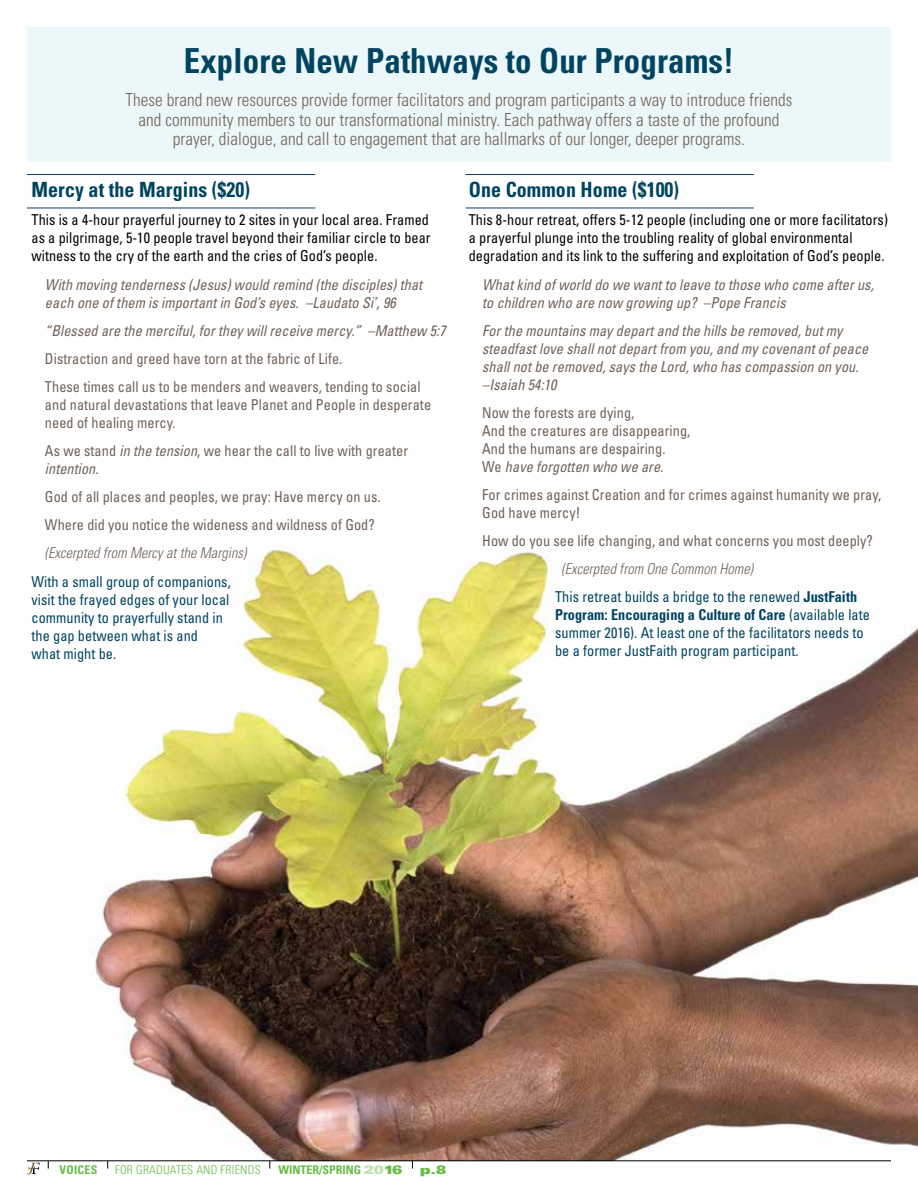
<style>
.page{position:relative;width:918px;height:1188px;background:#fff}
.page>*{position:absolute;margin:0;border:0;box-sizing:border-box;transform-origin:0 0}
.t1{font:700 condensed 34.5px "Univers";letter-spacing:.005em;color:#004461;scale:.95 1}
.t2{font:700 condensed 21px "Univers";letter-spacing:.005em;color:#004461;scale:.95 1}
.t3{font:300 condensed 18px/19.5px "Univers";letter-spacing:.005em;color:#706259;text-align:center;scale:.95 1}
.t4{font:condensed 15px/18px "Univers";letter-spacing:.005em;color:#706259;scale:.95 1}
.t5{font:italic condensed 15px/18px "Univers";letter-spacing:.005em;color:#706259;scale:.95 1}
.t6{font:condensed 15px/18px "Univers";letter-spacing:.005em;color:#000;text-align:justify;scale:.95 1}
.t7{font:condensed 15px/18px "Univers";letter-spacing:.005em;color:#004461;scale:.95 1}
.t8{font:italic 300 condensed 15px "Univers";letter-spacing:.005em;color:#706259;scale:.95 1}
.t9{font:700 condensed 12px "Univers";color:#68bd49}
.t10{font:300 condensed 12px "Univers";letter-spacing:.02em;color:#68bd49}
.t11{font:900 expanded 12px "Univers";color:#68bd49}
.s1{font-style:italic}
.s2{font-weight:300;font-style:italic;color:#706259}
.s3{font-weight:700}
.s4{font-weight:900;font-stretch:expanded;color:#c2e0b0}
.s5{font-weight:900;font-stretch:expanded}
</style>
<div class="page">
<svg style="left:27px;top:1163px;width:13px;height:11px"></svg>
<hr style="left:465px;top:174px;width:289px;height:1px;background:#004461">
<hr style="left:27px;top:174px;width:288px;height:1px;background:#004461">
<hr style="left:465px;top:208px;width:289px;height:1px;background:#004461">
<hr style="left:27px;top:208px;width:288px;height:1px;background:#004461">
<div style="left:27px;top:27px;width:864px;height:135px;background:#ebf7f8"></div>
<img style="left:27px;top:543px;width:891px;height:618px">
<hr style="left:27px;top:1161px;width:864px;height:1px;background:#000">
<h1 class="t1" style="left:184px;top:39px;width:581px">Explore New Pathways to Our Programs!</h1>
<p class="t3" style="left:126px;top:90px;width:704px">These brand new resources provide former facilitators and program participants a way to introduce friends and community members to our transformational ministry. Each pathway offers a taste of the profound prayer, dialogue, and call to engagement that are hallmarks of our longer, deeper programs.</p>
<h2 class="t2" style="left:469px;top:177px;width:223px">One Common Home ($100)</h2>
<p class="t6" style="left:469px;top:211px;width:443px;text-align:left">This 8-hour retreat, offers 5-12 people (including one or more facilitators) a prayerful plunge into the troubling reality of global environmental degradation and its link to the suffering and exploitation of God’s people.</p>
<p class="t5" style="left:482px;top:275px;width:414px">What kind of world do we want to leave to those who come after us, to children who are now growing up? –Pope Francis</p>
<p class="t5" style="left:482px;top:321px;width:408px">For the mountains may depart and the hills be removed, but my steadfast love shall not depart from you, and my covenant of peace shall not be removed, says the Lord, who has compassion on you. –Isaiah 54:10</p>
<p class="t4" style="left:482px;top:403px;width:221px">Now the forests are dying,<br>And the creatures are disappearing,<br>And the humans are despairing.<br>We <span class="s1">have forgotten who we are.</span></p>
<p class="t4" style="left:482px;top:485px;width:422px">For crimes against Creation and for crimes against humanity we pray,<br>God have mercy!</p>
<p class="t4" style="left:482px;top:532px;width:413px">How do you see life changing, and what concerns you most deeply?</p>
<p class="t7" style="left:555px;top:555px;width:319px;line-height:28.2px;text-indent:6px"><span class="s2">(Excerpted from One Common Home)<br></span>This retreat builds a bridge to the renewed <span class="s3">JustFaith</span></p>
<p class="t7" style="left:555px;top:606px;width:333px"><span class="s3">Program: Encouraging a Culture of Care</span> (available late summer 2016). At least one of the facilitators needs to be a former JustFaith program participant.</p>
<h2 class="t2" style="left:32px;top:177px;width:232px">Mercy at the Margins ($20)</h2>
<p class="t6" style="left:32px;top:211px;width:422px">This is a 4-hour prayerful journey to 2 sites in your local area. Framed as a pilgrimage, 5-10 people travel beyond their familiar circle to bear witness to the cry of the earth and the cries of God’s people.</p>
<p class="t5" style="left:45px;top:275px;width:399px">With moving tenderness (Jesus) would remind (the disciples) that each one of them is important in God’s eyes. –Laudato Si’, 96</p>
<p class="t5" style="left:45px;top:321px;width:423px">“Blessed are the merciful, for they will receive mercy.” –Matthew 5:7</p>
<p class="t4" style="left:45px;top:344px;width:397px;line-height:28.2px">Distraction and greed have torn at the fabric of Life.<br>These times call us to be menders and weavers, tending to social</p>
<p class="t4" style="left:45px;top:395px;width:408px">and natural devastations that leave Planet and People in desperate need of healing mercy.</p>
<p class="t4" style="left:45px;top:442px;width:384px">As we stand <span class="s1">in the tension</span>, we hear the call to live with greater <span class="s1">intention</span>.</p>
<p class="t4" style="left:45px;top:483px;width:355px;line-height:28.2px">God of all places and peoples, we pray: Have mercy on us.<br>Where did you notice the wideness and wildness of God?</p>
<p class="t8" style="left:45px;top:544px;width:213px">(Excerpted from Mercy at the Margins)</p>
<p class="t7" style="left:32px;top:572px;width:211px">With a small group of companions, visit the frayed edges of your local community to prayerfully stand in the gap between what is and<br>what might be.</p>
<p class="t9" style="left:60px;top:1162px;width:39px">VOICES</p>
<p class="t10" style="left:115px;top:1162px;width:147px">FOR GRADUATES AND FRIENDS</p>
<p class="t9" style="left:278px;top:1162px;width:126px">WINTER/SPRING <span class="s4">20</span><span class="s5">16</span></p>
<p class="t11" style="left:420px;top:1162px;width:28px">p.8</p>
</div>
